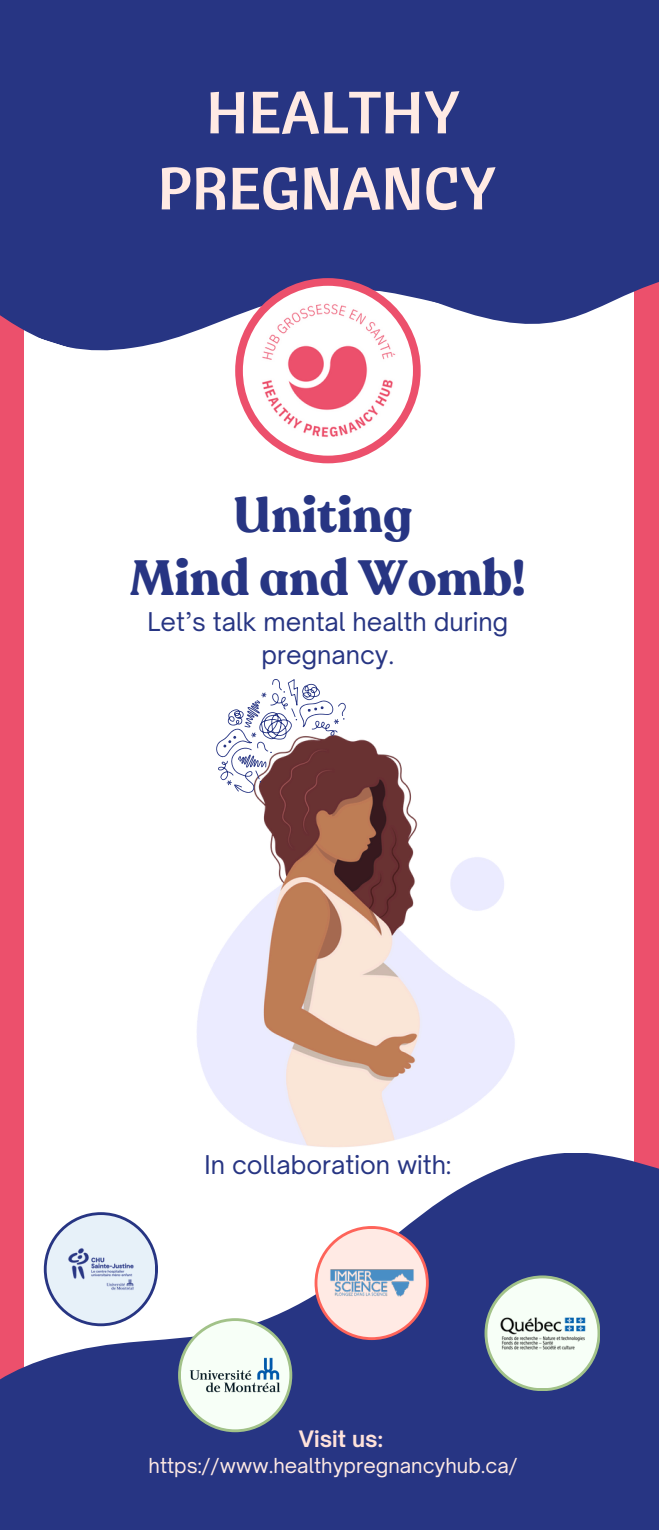
<style>
.page{position:relative;width:659px;height:1530px;background:#fff}
.page>*{position:absolute;margin:0;border:0;box-sizing:border-box;transform-origin:0 0}
.t1{font:59.25px/76px "Cantora One";color:#ffeae4;text-align:center}
.t2{font:700 49.5px/63px "Recoleta Alt";color:#273583;text-align:center}
.t3{font:24.75px/33.5px "Open Sauce One";color:#273583;text-align:center}
.t4{font:700 21.75px "Open Sauce One";color:#ffe2da}
.t5{font:19.75px "Open Sauce One";color:#ffeae4}
</style>
<div class="page">
<div style="left:633px;top:200px;width:25px;height:1083px;background:#ec506c"></div>
<div style="left:0;top:0;width:658px;height:226px;background:#273583"></div>
<svg style="left:633px;top:226px;width:25px;height:124px"></svg>
<img style="left:197px;top:739px;width:318px;height:408px">
<svg style="left:211px;top:679px;width:139px;height:119px"></svg>
<div style="left:0;top:261px;width:23px;height:1130px;background:#ec506c"></div>
<svg style="left:0;top:1153px;width:658px;height:377px;fill:#273583"></svg>
<svg style="left:314px;top:1226px;width:114px;height:114px"></svg>
<div style="left:317px;top:1229px;width:108px;height:108px;background:#ffeae4;border-radius:50%"></div>
<img style="left:330px;top:1269px;width:84px;height:28px">
<svg style="left:178px;top:1318px;width:114px;height:114px"></svg>
<div style="left:181px;top:1321px;width:108px;height:108px;background:#f7fff7;border-radius:50%"></div>
<img style="left:189px;top:1357px;width:91px;height:36px">
<svg style="left:484px;top:1275px;width:116px;height:116px"></svg>
<div style="left:487px;top:1278px;width:110px;height:110px;background:#f7fff7;border-radius:50%"></div>
<img style="left:500px;top:1317px;width:85px;height:33px">
<svg style="left:0;top:226px;width:633px;height:271px"></svg>
<div style="left:235px;top:278px;width:185px;height:185px;background:#ec506c;border-radius:50%"></div>
<img style="left:243px;top:286px;width:169px;height:170px;border-radius:50%">
<h2 class="t1" style="left:157px;top:73px;width:340px">HEALTHY<br>PREGNANCY</h2>
<p class="t2" style="left:130px;top:485px;width:397px">Uniting<br>Mind and Womb!</p>
<p class="t3" style="left:147px;top:605px;width:362px">Let’s talk mental health during pregnancy.</p>
<p class="t3" style="left:204px;top:1148px;width:248px">In collaboration with:</p>
<p class="t4" style="left:299px;top:1425px;width:85px">Visit us:</p>
<h3 class="t5" style="left:148px;top:1454px;width:370px">https://www.healthypregnancyhub.ca/</h3>
</div>
